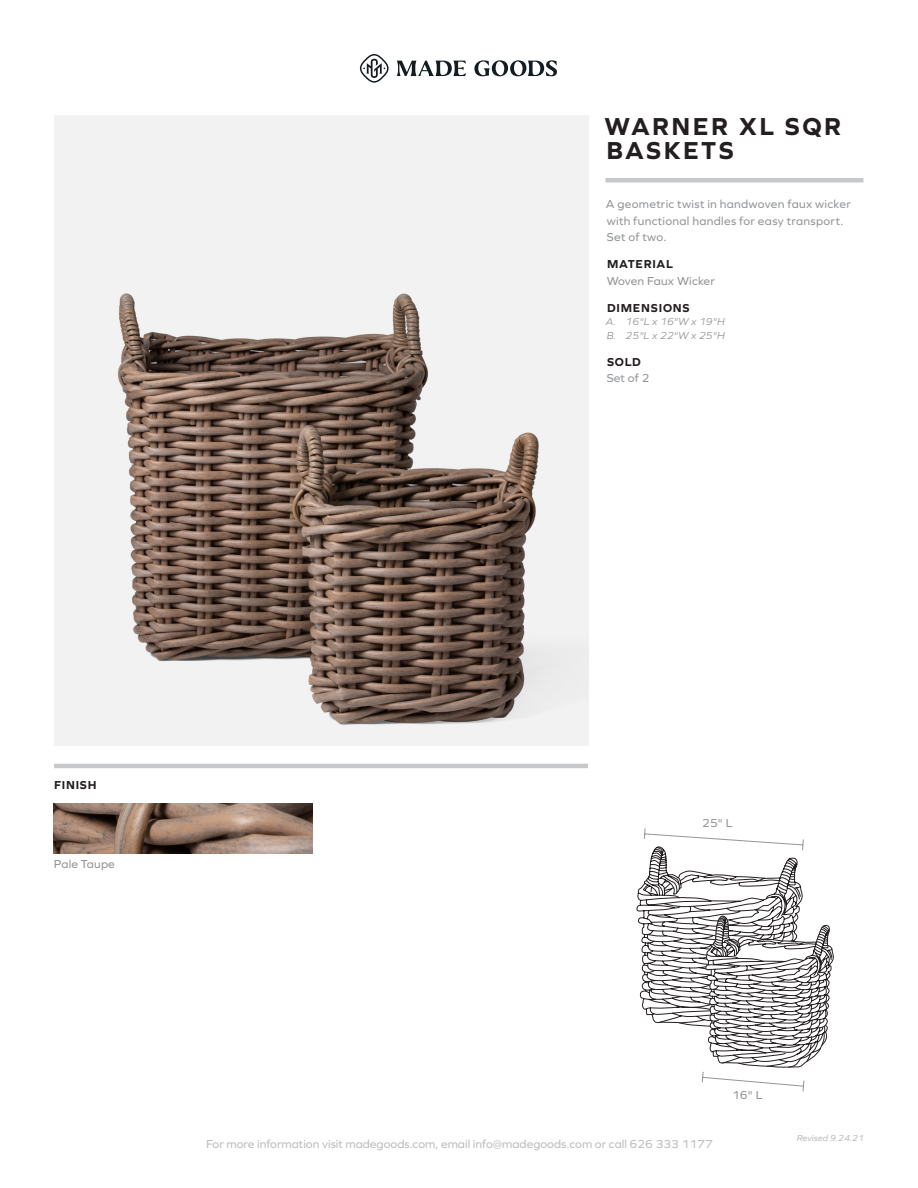
<style>
.page{position:relative;width:918px;height:1188px;background:#fff}
.page>*{position:absolute;margin:0;border:0;box-sizing:border-box;transform-origin:0 0}
.t1{font:700 25.5px/24px "Graphie";letter-spacing:.095em;color:#231f20}
.t2{font:12px/16.5px "Graphie";letter-spacing:.02em;color:#939598}
.t3{font:12px "Graphie";color:#bcbdc0}
.t4{font:700 12px "Graphie";letter-spacing:.065em;color:#231f20}
.t5{font:italic 10.5px "Graphie";letter-spacing:.01em;color:#939598}
.t6{font:italic 9px "Graphie";color:#bcbdc0}
</style>
<div class="page">
<hr style="left:54px;top:764px;width:534px;height:4px;background:#c7c8ca">
<img style="left:54px;top:803px;width:258px;height:51px">
<img style="left:54px;top:116px;width:534px;height:629px">
<svg style="left:636px;top:828px;width:198px;height:264px"></svg>
<div style="left:605px;top:178px;width:258px;height:5px;background:#c7c8ca"></div>
<svg style="left:397px;top:60px;width:160px;height:16px"></svg>
<svg style="left:360px;top:54px;width:29px;height:29px"></svg>
<p class="t1" style="left:605px;top:114px;width:238px">WARNER XL SQR<br>BASKETS</p>
<p class="t2" style="left:606px;top:196px;width:247px">A geometric twist in handwoven faux wicker with functional handles for easy transport.<br>Set of two.</p>
<p class="t4" style="left:607px;top:257px;width:67px">MATERIAL</p>
<p class="t2" style="left:607px;top:272px;width:110px">Woven Faux Wicker</p>
<p class="t4" style="left:607px;top:301px;width:84px">DIMENSIONS</p>
<p class="t5" style="left:606px;top:316px;width:120px">A. 16"L x 16"W x 19"H</p>
<p class="t5" style="left:607px;top:329px;width:120px">B. 25"L x 22"W x 25"H</p>
<p class="t4" style="left:607px;top:355px;width:35px">SOLD</p>
<p class="t2" style="left:607px;top:370px;width:44px">Set of 2</p>
<p class="t4" style="left:54px;top:778px;width:44px">FINISH</p>
<p class="t2" style="left:54px;top:855px;width:62px">Pale Taupe</p>
<p class="t2" style="left:702px;top:815px;width:32px">25" L</p>
<p class="t3" style="left:206px;top:1136px;width:508px">For more information visit madegoods.com, email info@madegoods.com or call 626 333 1177</p>
<p class="t2" style="left:732px;top:1086px;width:32px">16" L</p>
<p class="t6" style="left:797px;top:1132px;width:69px">Revised 9.24.21</p>
</div>
